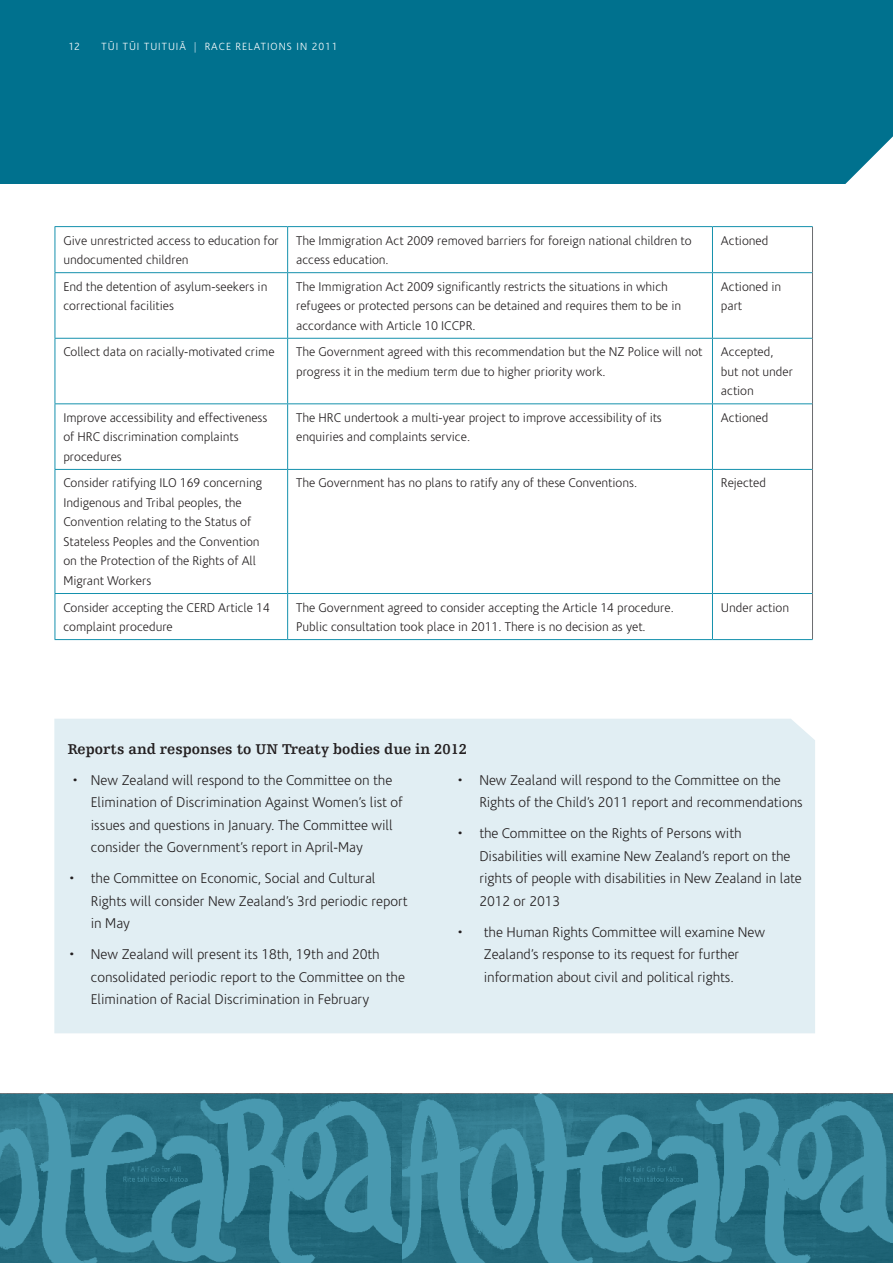
<style>
.page{position:relative;width:893px;height:1263px;background:#fff}
.page>*{position:absolute;margin:0;border:0;box-sizing:border-box;transform-origin:0 0}
.t1{font:700 15px "Humanist Slabserif 712";color:#231f20}
.t2{font:300 14.25px/22.5px "Coris Macron";color:#231f20}
.t3{font:300 12.75px/19.5px "Coris Macron";color:#231f20}
.t4{font:300 10.5px "Coris Macron";letter-spacing:.1em;color:#fff}
.s1{color:#b7d7e4}
</style>
<div class="page">
<svg style="left:0;top:1094px;width:892px;height:169px;background:#358094"></svg>
<div style="left:0;top:0;width:893px;height:184px;background:#00718e"></div>
<hr style="left:892px;top:1094px;width:1px;height:169px;background:#00718e">
<div style="left:54px;top:719px;width:761px;height:314px;background:#e1eef3"></div>
<hr style="left:812px;top:227px;width:1px;height:46px;background:#6c6d70">
<hr style="left:812px;top:273px;width:1px;height:65px;background:#6c6d70">
<hr style="left:812px;top:338px;width:1px;height:66px;background:#6c6d70">
<hr style="left:812px;top:404px;width:1px;height:65px;background:#6c6d70">
<hr style="left:812px;top:469px;width:1px;height:124px;background:#6c6d70">
<hr style="left:812px;top:593px;width:1px;height:46px;background:#6c6d70">
<hr style="left:55px;top:227px;width:1px;height:45px;background:#1591ad">
<hr style="left:55px;top:226px;width:233px;height:1px;background:#1591ad">
<hr style="left:287px;top:227px;width:1px;height:45px;background:#1591ad">
<hr style="left:288px;top:226px;width:424px;height:1px;background:#1591ad">
<hr style="left:712px;top:227px;width:1px;height:45px;background:#1591ad">
<hr style="left:712px;top:226px;width:101px;height:1px;background:#1591ad">
<hr style="left:55px;top:273px;width:1px;height:65px;background:#1591ad">
<hr style="left:55px;top:339px;width:1px;height:64px;background:#1591ad">
<hr style="left:55px;top:404px;width:1px;height:65px;background:#1591ad">
<hr style="left:55px;top:470px;width:1px;height:123px;background:#1591ad">
<hr style="left:55px;top:594px;width:1px;height:45px;background:#1591ad">
<hr style="left:55px;top:272px;width:233px;height:1px;background:#1591ad">
<hr style="left:55px;top:338px;width:233px;height:1px;background:#1591ad">
<hr style="left:55px;top:403px;width:233px;height:1px;background:#1591ad">
<hr style="left:55px;top:469px;width:233px;height:1px;background:#1591ad">
<hr style="left:55px;top:593px;width:233px;height:1px;background:#1591ad">
<hr style="left:55px;top:639px;width:233px;height:1px;background:#1591ad">
<hr style="left:287px;top:273px;width:1px;height:65px;background:#1591ad">
<hr style="left:287px;top:339px;width:1px;height:64px;background:#1591ad">
<hr style="left:287px;top:404px;width:1px;height:65px;background:#1591ad">
<hr style="left:287px;top:470px;width:1px;height:123px;background:#1591ad">
<hr style="left:287px;top:594px;width:1px;height:45px;background:#1591ad">
<hr style="left:288px;top:272px;width:424px;height:1px;background:#1591ad">
<hr style="left:288px;top:338px;width:424px;height:1px;background:#1591ad">
<hr style="left:288px;top:403px;width:424px;height:1px;background:#1591ad">
<hr style="left:288px;top:469px;width:424px;height:1px;background:#1591ad">
<hr style="left:288px;top:593px;width:424px;height:1px;background:#1591ad">
<hr style="left:288px;top:639px;width:424px;height:1px;background:#1591ad">
<hr style="left:712px;top:273px;width:1px;height:65px;background:#1591ad">
<hr style="left:712px;top:339px;width:1px;height:64px;background:#1591ad">
<hr style="left:712px;top:404px;width:1px;height:65px;background:#1591ad">
<hr style="left:712px;top:470px;width:1px;height:123px;background:#1591ad">
<hr style="left:712px;top:594px;width:1px;height:45px;background:#1591ad">
<hr style="left:712px;top:272px;width:100px;height:1px;background:#1591ad">
<hr style="left:712px;top:338px;width:100px;height:1px;background:#1591ad">
<hr style="left:712px;top:403px;width:100px;height:1px;background:#1591ad">
<hr style="left:712px;top:469px;width:100px;height:1px;background:#1591ad">
<hr style="left:712px;top:593px;width:100px;height:1px;background:#1591ad">
<hr style="left:712px;top:639px;width:101px;height:1px;background:#1591ad">
<svg style="left:845px;top:136px;width:48px;height:48px"></svg>
<p class="t4" style="left:68px;top:41px;width:13px">12</p>
<p class="t4" style="left:102px;top:41px;width:118px">Tüi Tüi TuitUiÄ <span class="s1">|</span> Race</p>
<p class="t4" style="left:236px;top:41px;width:8px">relations</p>
<p class="t4" style="left:297px;top:41px;width:43px">in 2011</p>
<p class="t3" style="left:63px;top:231px;width:217px">Give unrestricted access to education for undocumented children</p>
<p class="t3" style="left:296px;top:231px;width:397px">The Immigration Act 2009 removed barriers for foreign national children to access education.</p>
<p class="t3" style="left:721px;top:231px;width:49px">Actioned</p>
<p class="t3" style="left:63px;top:277px;width:205px">End the detention of asylum-seekers in correctional facilities</p>
<p class="t3" style="left:296px;top:277px;width:386px">The Immigration Act 2009 significantly restricts the situations in which refugees or protected persons can be detained and requires them to be in accordance with Article 10 ICCPR.</p>
<p class="t3" style="left:721px;top:277px;width:62px">Actioned in part</p>
<p class="t3" style="left:63px;top:343px;width:213px">Collect data on racially-motivated crime</p>
<p class="t3" style="left:296px;top:343px;width:408px">The Government agreed with this recommendation but the NZ Police will not progress it in the medium term due to higher priority work.</p>
<p class="t3" style="left:721px;top:343px;width:73px">Accepted, but not under action</p>
<p class="t3" style="left:63px;top:408px;width:206px">Improve accessibility and effectiveness of HRC discrimination complaints procedures</p>
<p class="t3" style="left:296px;top:408px;width:367px">The HRC undertook a multi-year project to improve accessibility of its enquiries and complaints service.</p>
<p class="t3" style="left:721px;top:408px;width:49px">Actioned</p>
<p class="t3" style="left:63px;top:474px;width:200px">Consider ratifying ILO 169 concerning Indigenous and Tribal peoples, the Convention relating to the Status of Stateless Peoples and the Convention on the Protection of the Rights of All Migrant Workers</p>
<p class="t3" style="left:296px;top:474px;width:342px">The Government has no plans to ratify any of these Conventions.</p>
<p class="t3" style="left:721px;top:474px;width:47px">Rejected</p>
<p class="t3" style="left:63px;top:598px;width:208px">Consider accepting the CERD Article 14 complaint procedure</p>
<p class="t3" style="left:296px;top:598px;width:379px">The Government agreed to consider accepting the Article 14 procedure.<br>Public consultation took place in 2011. There is no decision as yet.</p>
<p class="t3" style="left:721px;top:598px;width:70px">Under action</p>
<p class="t1" style="left:68px;top:740px;width:401px">Reports and responses to UN Treaty bodies due in 2012</p>
<p class="t2" style="left:91px;top:769px;width:313px;text-indent:-19px">• New Zealand will respond to the Committee on the Elimination of Discrimination Against Women’s list of issues and questions in January. The Committee will consider the Government’s report in April-May</p>
<p class="t2" style="left:91px;top:868px;width:318px;text-indent:-22px">• the Committee on Economic, Social and Cultural<br>Rights will consider New Zealand’s 3rd periodic report in May</p>
<p class="t2" style="left:91px;top:944px;width:316px;text-indent:-22px">• New Zealand will present its 18th, 19th and 20th consolidated periodic report to the Committee on the<br>Elimination of Racial Discrimination in February</p>
<p class="t2" style="left:479px;top:769px;width:325px;text-indent:-22px">• New Zealand will respond to the Committee on the<br>Rights of the Child’s 2011 report and recommendations</p>
<p class="t2" style="left:479px;top:823px;width:324px;text-indent:-22px">• the Committee on the Rights of Persons with Disabilities will examine New Zealand’s report on the rights of people with disabilities in New Zealand in late 2012 or 2013</p>
<p class="t2" style="left:457px;top:921px;width:310px;text-align:center">• the Human Rights Committee will examine New<br>Zealand’s response to its request for further information about civil and political rights.</p>
</div>
